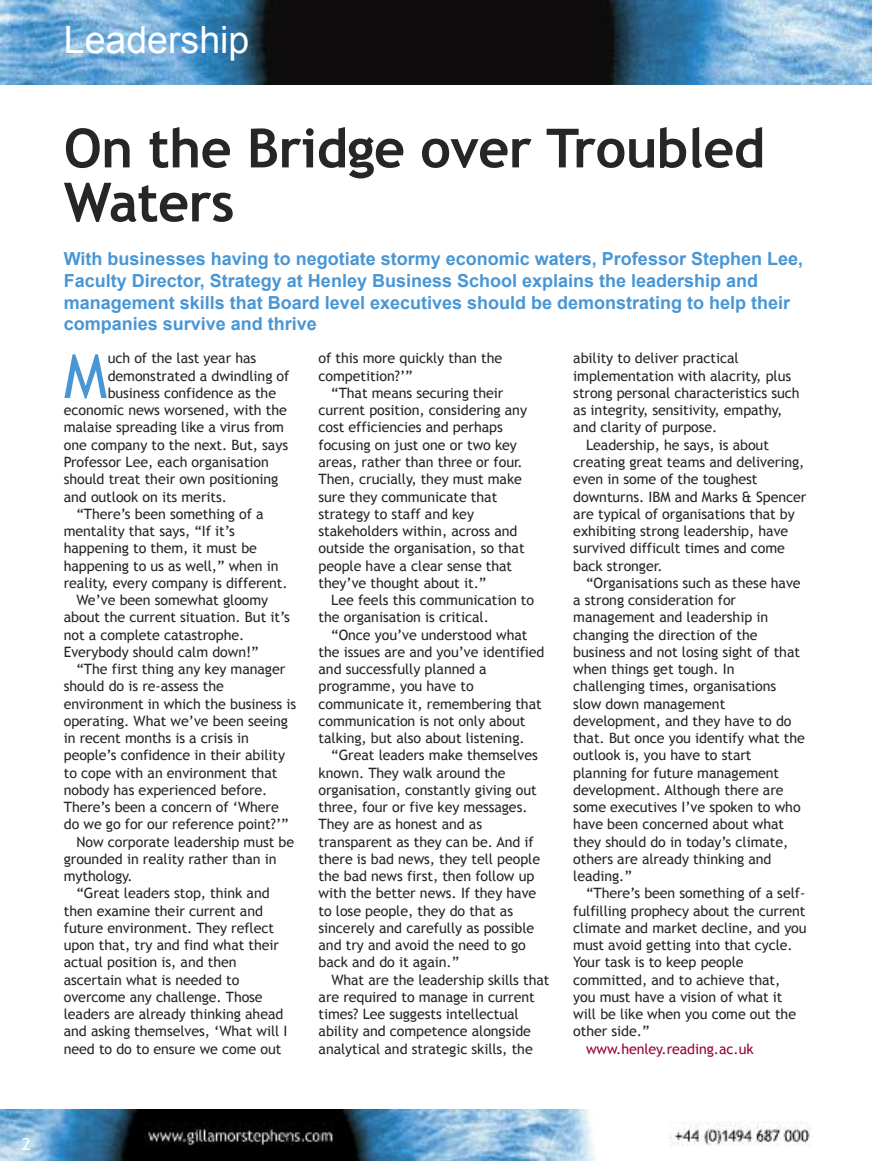
<style>
.page{position:relative;width:872px;height:1161px;background:#fff}
.page>*{position:absolute;margin:0;border:0;box-sizing:border-box;transform-origin:0 0}
.t1{font:61.05px "Trebuchet MS";color:#4996d4}
.t2{font:700 54px/54px "Trebuchet MS";letter-spacing:-.01em;color:#272627}
.t3{font:37.5px "Arial";color:#fff}
.t4{font:700 18px/21.6px "Arial";color:#4996d4}
.t5{font:16.5px "Trebuchet MS";color:#fff}
.t6{font:14.25px/17.2px "Trebuchet MS";letter-spacing:-.005em;color:#272627}
.t7{font:14.25px "Trebuchet MS";letter-spacing:-.005em;color:#990134}
</style>
<div class="page">
<img style="left:0;top:1110px;width:812px;height:51px">
<img style="left:0;top:0;width:872px;height:84px">
<p class="t5" style="left:21px;top:1134px;width:10px">2</p>
<h3 class="t3" style="left:64px;top:19px;width:187px">Leadership</h3>
<h2 class="t2" style="left:64px;top:121px;width:703px">On the Bridge over Troubled<br>Waters</h2>
<p class="t4" style="left:64px;top:248px;width:741px">With businesses having to negotiate stormy economic waters, Professor Stephen Lee, Faculty Director, Strategy at Henley Business School explains the leadership and management skills that Board level executives should be demonstrating to help their companies survive and thrive</p>
<h1 class="t1" style="left:64px;top:341px;width:45px">M</h1>
<p class="t6" style="left:108px;top:350px;width:150px">uch of the last year has</p>
<p class="t6" style="left:573px;top:350px;width:167px">ability to deliver practical</p>
<p class="t6" style="left:573px;top:367px;width:219px">implementation with alacrity, plus</p>
<p class="t6" style="left:573px;top:384px;width:228px">strong personal characteristics such</p>
<p class="t6" style="left:573px;top:401px;width:210px">as integrity, sensitivity, empathy,</p>
<p class="t6" style="left:573px;top:419px;width:146px">and clarity of purpose.</p>
<p class="t6" style="left:586px;top:436px;width:184px">Leadership, he says, is about</p>
<p class="t6" style="left:573px;top:453px;width:233px">creating great teams and delivering,</p>
<p class="t6" style="left:573px;top:470px;width:186px">even in some of the toughest</p>
<p class="t6" style="left:573px;top:488px;width:235px">downturns. IBM and Marks &amp; Spencer</p>
<p class="t6" style="left:573px;top:505px;width:223px">are typical of organisations that by</p>
<p class="t6" style="left:573px;top:522px;width:217px">exhibiting strong leadership, have</p>
<p class="t6" style="left:573px;top:539px;width:213px">survived difficult times and come</p>
<p class="t6" style="left:573px;top:557px;width:91px">back stronger.</p>
<p class="t6" style="left:586px;top:574px;width:216px">“Organisations such as these have</p>
<p class="t6" style="left:573px;top:591px;width:164px">a strong consideration for</p>
<p class="t6" style="left:573px;top:608px;width:196px">management and leadership in</p>
<p class="t6" style="left:573px;top:626px;width:186px">changing the direction of the</p>
<p class="t6" style="left:573px;top:643px;width:228px">business and not losing sight of that</p>
<p class="t6" style="left:573px;top:660px;width:163px">when things get tough. In</p>
<p class="t6" style="left:573px;top:677px;width:204px">challenging times, organisations</p>
<p class="t6" style="left:573px;top:695px;width:153px">slow down management</p>
<p class="t6" style="left:573px;top:712px;width:220px">development, and they have to do</p>
<p class="t6" style="left:573px;top:729px;width:233px">that. But once you identify what the</p>
<p class="t6" style="left:573px;top:746px;width:180px">outlook is, you have to start</p>
<p class="t6" style="left:573px;top:764px;width:207px">planning for future management</p>
<p class="t6" style="left:573px;top:781px;width:212px">development. Although there are</p>
<p class="t6" style="left:573px;top:798px;width:229px">some executives I’ve spoken to who</p>
<p class="t6" style="left:573px;top:815px;width:212px">have been concerned about what</p>
<p class="t6" style="left:573px;top:833px;width:216px">they should do in today’s climate,</p>
<p class="t6" style="left:573px;top:850px;width:200px">others are already thinking and</p>
<p class="t6" style="left:573px;top:867px;width:60px">leading.”</p>
<p class="t6" style="left:586px;top:884px;width:221px">“There’s been something of a self-</p>
<p class="t6" style="left:573px;top:902px;width:234px">fulfilling prophecy about the current</p>
<p class="t6" style="left:573px;top:919px;width:235px">climate and market decline, and you</p>
<p class="t6" style="left:573px;top:936px;width:221px">must avoid getting into that cycle.</p>
<p class="t6" style="left:573px;top:953px;width:172px">Your task is to keep people</p>
<p class="t6" style="left:573px;top:971px;width:208px">committed, and to achieve that,</p>
<p class="t6" style="left:573px;top:988px;width:211px">you must have a vision of what it</p>
<p class="t6" style="left:573px;top:1005px;width:224px">will be like when you come out the</p>
<p class="t6" style="left:573px;top:1022px;width:78px">other side.”</p>
<p class="t7" style="left:586px;top:1040px;width:169px">www.henley.reading.ac.uk</p>
<p class="t6" style="left:318px;top:350px;width:185px">of this more quickly than the competition?’”</p>
<p class="t6" style="left:318px;top:384px;width:210px;text-indent:13px">“That means securing their current position, considering any cost efficiencies and perhaps focusing on just one or two key areas, rather than three or four.<br>Then, crucially, they must make sure they communicate that strategy to staff and key stakeholders within, across and outside the organisation, so that people have a clear sense that they’ve thought about it.”</p>
<p class="t6" style="left:318px;top:591px;width:217px;text-indent:13px">Lee feels this communication to the organisation is critical.</p>
<p class="t6" style="left:318px;top:626px;width:227px;text-indent:13px">“Once you’ve understood what the issues are and you’ve identified and successfully planned a programme, you have to communicate it, remembering that communication is not only about talking, but also about listening.</p>
<p class="t6" style="left:318px;top:746px;width:223px;text-indent:13px">“Great leaders make themselves known. They walk around the organisation, constantly giving out three, four or five key messages.<br>They are as honest and as transparent as they can be. And if there is bad news, they tell people the bad news first, then follow up with the better news. If they have to lose people, they do that as sincerely and carefully as possible and try and avoid the need to go back and do it again.”</p>
<p class="t6" style="left:318px;top:971px;width:232px;text-indent:13px">What are the leadership skills that are required to manage in current times? Lee suggests intellectual ability and competence alongside analytical and strategic skills, the</p>
<p class="t6" style="left:108px;top:367px;width:183px">demonstrated a dwindling of</p>
<p class="t6" style="left:108px;top:384px;width:170px">business confidence as the</p>
<p class="t6" style="left:64px;top:401px;width:225px">economic news worsened, with the</p>
<p class="t6" style="left:64px;top:419px;width:222px">malaise spreading like a virus from</p>
<p class="t6" style="left:64px;top:436px;width:226px">one company to the next. But, says</p>
<p class="t6" style="left:64px;top:453px;width:207px">Professor Lee, each organisation</p>
<p class="t6" style="left:64px;top:470px;width:216px">should treat their own positioning</p>
<p class="t6" style="left:64px;top:488px;width:165px">and outlook on its merits.</p>
<p class="t6" style="left:77px;top:505px;width:189px">“There’s been something of a</p>
<p class="t6" style="left:64px;top:522px;width:172px">mentality that says, “If it’s</p>
<p class="t6" style="left:64px;top:539px;width:195px">happening to them, it must be</p>
<p class="t6" style="left:64px;top:557px;width:216px">happening to us as well,” when in</p>
<p class="t6" style="left:64px;top:574px;width:225px">reality, every company is different.</p>
<p class="t6" style="left:77px;top:591px;width:193px">We’ve been somewhat gloomy</p>
<p class="t6" style="left:64px;top:608px;width:228px">about the current situation. But it’s</p>
<p class="t6" style="left:64px;top:626px;width:182px">not a complete catastrophe.</p>
<p class="t6" style="left:64px;top:643px;width:196px">Everybody should calm down!”</p>
<p class="t6" style="left:77px;top:660px;width:210px">“The first thing any key manager</p>
<p class="t6" style="left:64px;top:677px;width:162px">should do is re-assess the</p>
<p class="t6" style="left:64px;top:695px;width:234px">environment in which the business is</p>
<p class="t6" style="left:64px;top:712px;width:226px">operating. What we’ve been seeing</p>
<p class="t6" style="left:64px;top:729px;width:186px">in recent months is a crisis in</p>
<p class="t6" style="left:64px;top:746px;width:223px">people’s confidence in their ability</p>
<p class="t6" style="left:64px;top:764px;width:215px">to cope with an environment that</p>
<p class="t6" style="left:64px;top:781px;width:205px">nobody has experienced before.</p>
<p class="t6" style="left:64px;top:798px;width:216px">There’s been a concern of ‘Where</p>
<p class="t6" style="left:64px;top:815px;width:226px">do we go for our reference point?’”</p>
<p class="t6" style="left:77px;top:833px;width:219px">Now corporate leadership must be</p>
<p class="t6" style="left:64px;top:850px;width:214px">grounded in reality rather than in</p>
<p class="t6" style="left:64px;top:867px;width:70px">mythology.</p>
<p class="t6" style="left:77px;top:884px;width:195px">“Great leaders stop, think and</p>
<p class="t6" style="left:64px;top:902px;width:201px">then examine their current and</p>
<p class="t6" style="left:64px;top:919px;width:212px">future environment. They reflect</p>
<p class="t6" style="left:64px;top:936px;width:217px">upon that, try and find what their</p>
<p class="t6" style="left:64px;top:953px;width:174px">actual position is, and then</p>
<p class="t6" style="left:64px;top:971px;width:177px">ascertain what is needed to</p>
<p class="t6" style="left:64px;top:988px;width:200px">overcome any challenge. Those</p>
<p class="t6" style="left:64px;top:1005px;width:221px">leaders are already thinking ahead</p>
<p class="t6" style="left:64px;top:1022px;width:225px">and asking themselves, ‘What will I</p>
<p class="t6" style="left:64px;top:1040px;width:219px">need to do to ensure we come out</p>
</div>
